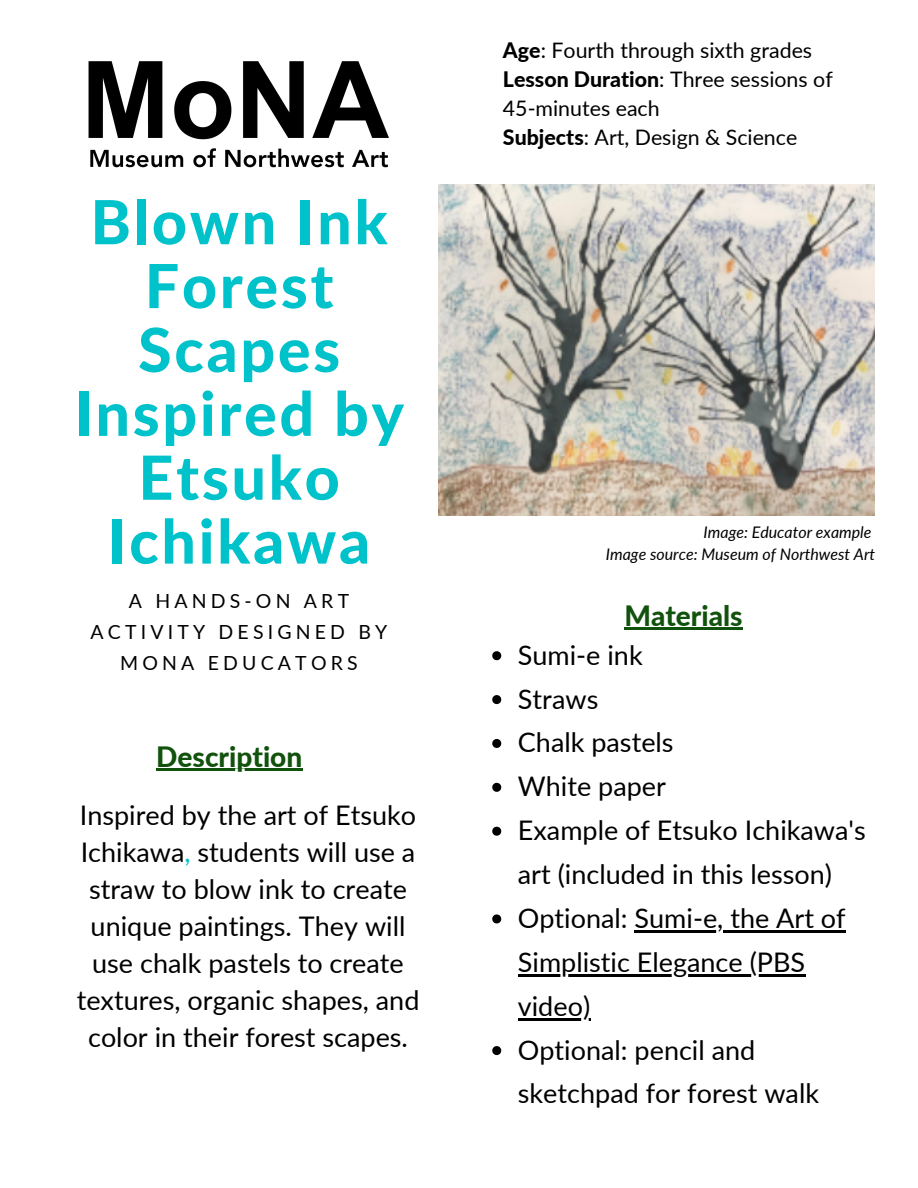
<style>
.page{position:relative;width:918px;height:1188px;background:#fff}
.page>*{position:absolute;margin:0;border:0;box-sizing:border-box;transform-origin:0 0}
.t1{font:800 60.9px/63.9px "Lato";letter-spacing:.045em;color:#00c2cb;text-align:center}
.t2{font:800 28.05px "Lato";color:#11520c}
.t3{font:27px/37.2px "Lato";color:#000}
.t4{font:21.3px/29.1px "Lato";color:#000}
.t5{font:19.5px/31px "Lato";letter-spacing:.215em;color:#000;text-align:center}
.t6{font:italic 16.05px "Lato";color:#000}
.s1{color:#00c2cb}
.s2{font-weight:800}
</style>
<div class="page">
<img style="left:88px;top:61px;width:301px;height:107px">
<img style="left:438px;top:184px;width:437px;height:331px">
<svg style="left:492px;top:651px;width:9px;height:9px"></svg>
<svg style="left:492px;top:695px;width:9px;height:9px"></svg>
<svg style="left:492px;top:739px;width:9px;height:9px"></svg>
<svg style="left:492px;top:783px;width:9px;height:9px"></svg>
<svg style="left:492px;top:827px;width:9px;height:9px"></svg>
<svg style="left:492px;top:914px;width:9px;height:9px"></svg>
<hr style="left:635px;top:930px;width:211px;height:2px;background:#000">
<hr style="left:518px;top:974px;width:287px;height:2px;background:#000">
<hr style="left:518px;top:1018px;width:72px;height:2px;background:#000">
<svg style="left:492px;top:1046px;width:9px;height:9px"></svg>
<hr style="left:156px;top:769px;width:146px;height:2px;background:#11520c">
<hr style="left:624px;top:628px;width:119px;height:2px;background:#11520c">
<p class="t1" style="left:74px;top:189px;width:331px">Blown Ink<br>Forest<br>Scapes<br>Inspired by<br>Etsuko<br>Ichikawa</p>
<p class="t5" style="left:91px;top:585px;width:298px">A HANDS-ON ART<br>ACTIVITY DESIGNED BY<br>MONA EDUCATORS</p>
<p class="t2" style="left:156px;top:739px;width:148px">Description</p>
<p class="t3" style="left:77px;top:796px;width:344px;text-align:center">Inspired by the art of Etsuko<br>Ichikawa<span class="s1">,</span> students will use a straw to blow ink to create unique paintings. They will use chalk pastels to create textures, organic shapes, and color in their forest scapes.</p>
<p class="t4" style="left:503px;top:35px;width:311px"><span class="s2">Age</span>: Fourth through sixth grades</p>
<p class="t4" style="left:503px;top:64px;width:331px"><span class="s2">Lesson Duration</span>: Three sessions of<br>45-minutes each</p>
<p class="t4" style="left:503px;top:122px;width:296px"><span class="s2">Subjects</span>: Art, Design &amp; Science</p>
<p class="t6" style="left:704px;top:523px;width:169px">Image: Educator example</p>
<p class="t6" style="left:606px;top:544px;width:271px">Image source: Museum of Northwest Art</p>
<p class="t2" style="left:624px;top:598px;width:120px">Materials</p>
<p class="t3" style="left:518px;top:636px;width:126px">Sumi-e ink</p>
<p class="t3" style="left:518px;top:680px;width:82px">Straws</p>
<p class="t3" style="left:518px;top:723px;width:157px">Chalk pastels</p>
<p class="t3" style="left:518px;top:767px;width:150px">White paper</p>
<p class="t3" style="left:518px;top:808px;width:349px;line-height:43.8px">Example of Etsuko Ichikawa's art (included in this lesson)</p>
<p class="t3" style="left:518px;top:896px;width:329px;line-height:43.8px">Optional: Sumi-e, the Art of<br>Simplistic Elegance (PBS video)</p>
<p class="t3" style="left:518px;top:1027px;width:303px;line-height:43.8px">Optional: pencil and sketchpad for forest walk</p>
</div>
